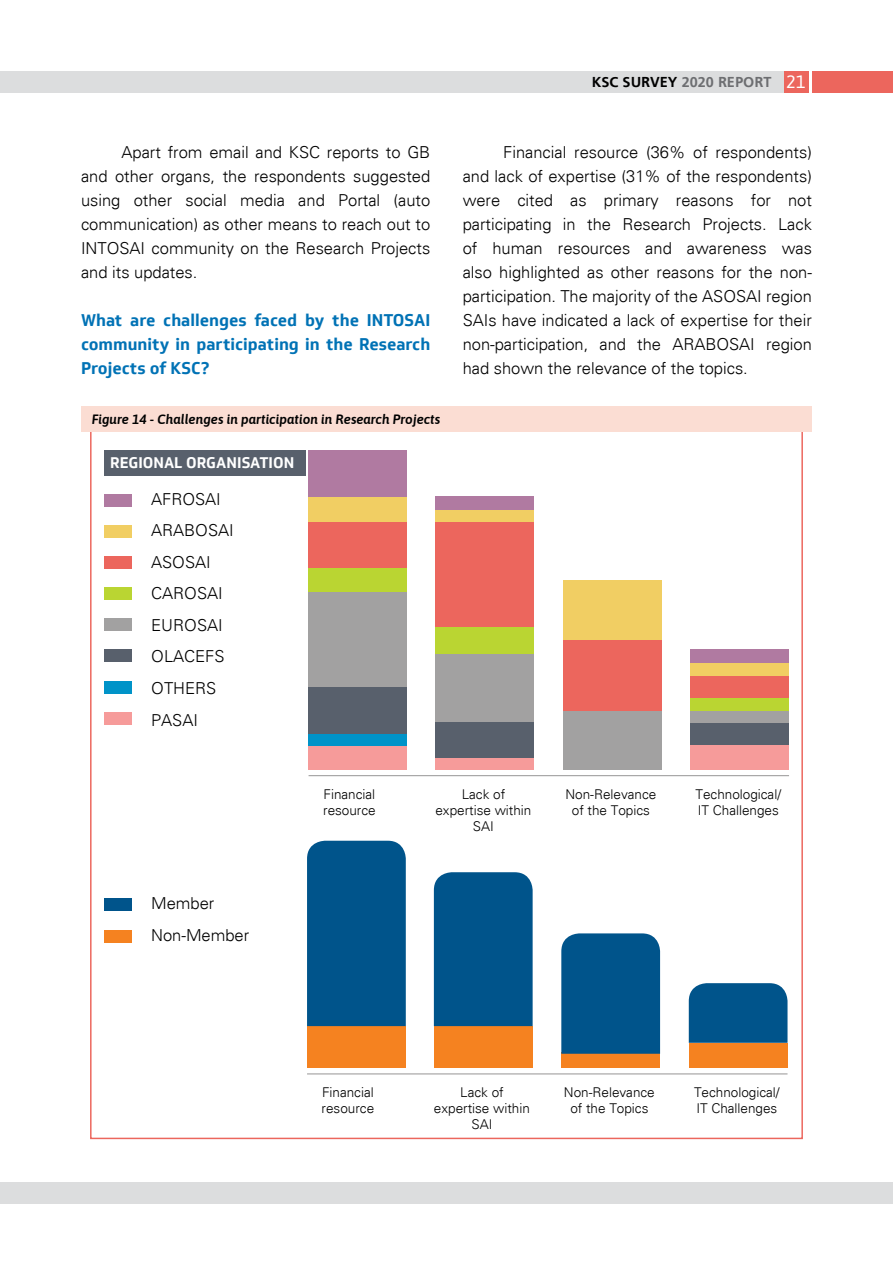
<style>
.page{position:relative;width:893px;height:1263px;background:#fff}
.page>*{position:absolute;margin:0;border:0;box-sizing:border-box;transform-origin:0 0}
.t1{font:300 16.5px/24px "Univers";color:#000;text-align:justify}
.t2{font:700 16.5px/24px "Soleto";color:#0072b5;text-align:justify}
.t3{font:700 15px "Frugal Sans";color:#6d6e71}
.t4{font:700 15px "Soleto";color:#fff}
.t5{font:300 13.5px/16.2px "Univers";color:#000}
.t6{font:italic 600 13.5px "Asap";color:#000}
.s1{color:#000}
.s2{font-family:"Asap";font-weight:400;font-size:18px;color:#fff}
</style>
<div class="page">
<div style="left:0;top:1182px;width:893px;height:22px;background:#dcddde"></div>
<div style="left:769px;top:72px;width:40px;height:21px;background:#ec665d"></div>
<div style="left:812px;top:72px;width:81px;height:21px;background:#ec665d"></div>
<div style="left:0;top:72px;width:783px;height:21px;background:#dcddde"></div>
<div style="left:104px;top:494px;width:27px;height:12px;background:#b07aa1"></div>
<div style="left:104px;top:525px;width:27px;height:13px;background:#f1ce63"></div>
<div style="left:104px;top:556px;width:27px;height:13px;background:#ec665d"></div>
<div style="left:104px;top:587px;width:27px;height:13px;background:#bad532"></div>
<div style="left:104px;top:618px;width:27px;height:13px;background:#a2a1a1"></div>
<div style="left:104px;top:649px;width:27px;height:13px;background:#58606c"></div>
<div style="left:104px;top:681px;width:27px;height:12px;background:#0093c8"></div>
<div style="left:104px;top:712px;width:27px;height:13px;background:#f69b9a"></div>
<div style="left:104px;top:450px;width:201px;height:26px;background:#58606c"></div>
<hr style="left:309px;top:775px;width:480px;height:1px;background:#a2a1a1">
<div style="left:309px;top:745px;width:98px;height:24px;background:#f69b9a"></div>
<div style="left:435px;top:757px;width:99px;height:12px;background:#f69b9a"></div>
<div style="left:563px;top:710px;width:99px;height:59px;background:#a2a1a1"></div>
<div style="left:690px;top:745px;width:99px;height:24px;background:#f69b9a"></div>
<div style="left:690px;top:722px;width:99px;height:23px;background:#58606c"></div>
<div style="left:690px;top:711px;width:99px;height:11px;background:#a2a1a1"></div>
<div style="left:690px;top:698px;width:99px;height:13px;background:#bad532"></div>
<div style="left:690px;top:675px;width:99px;height:23px;background:#ec665d"></div>
<div style="left:690px;top:663px;width:99px;height:12px;background:#f1ce63"></div>
<div style="left:690px;top:649px;width:99px;height:14px;background:#b07aa1"></div>
<div style="left:563px;top:639px;width:99px;height:72px;background:#ec665d"></div>
<div style="left:563px;top:580px;width:99px;height:59px;background:#f1ce63"></div>
<div style="left:435px;top:722px;width:99px;height:35px;background:#58606c"></div>
<div style="left:435px;top:652px;width:99px;height:70px;background:#a2a1a1"></div>
<div style="left:435px;top:627px;width:99px;height:27px;background:#bad532"></div>
<div style="left:435px;top:522px;width:99px;height:105px;background:#ec665d"></div>
<div style="left:435px;top:508px;width:99px;height:14px;background:#f1ce63"></div>
<div style="left:435px;top:496px;width:99px;height:14px;background:#b07aa1"></div>
<div style="left:309px;top:733px;width:98px;height:12px;background:#0093c8"></div>
<div style="left:309px;top:687px;width:98px;height:47px;background:#58606c"></div>
<div style="left:309px;top:591px;width:98px;height:96px;background:#a2a1a1"></div>
<div style="left:309px;top:568px;width:98px;height:23px;background:#bad532"></div>
<div style="left:309px;top:522px;width:98px;height:46px;background:#ec665d"></div>
<div style="left:309px;top:496px;width:98px;height:26px;background:#f1ce63"></div>
<div style="left:309px;top:450px;width:98px;height:46px;background:#b07aa1"></div>
<hr style="left:307px;top:1073px;width:480px;height:1px;background:#a2a1a1">
<div style="left:307px;top:1026px;width:99px;height:42px;background:#f58220"></div>
<div style="left:307px;top:841px;width:99px;height:185px;background:#00548b"></div>
<div style="left:434px;top:1026px;width:99px;height:42px;background:#f58220"></div>
<div style="left:434px;top:872px;width:99px;height:154px;background:#00548b"></div>
<div style="left:561px;top:1052px;width:99px;height:16px;background:#f58220"></div>
<div style="left:561px;top:933px;width:99px;height:121px;background:#00548b"></div>
<div style="left:689px;top:1043px;width:98px;height:25px;background:#f58220"></div>
<div style="left:689px;top:983px;width:98px;height:60px;background:#00548b"></div>
<div style="left:104px;top:898px;width:27px;height:13px;background:#00548b"></div>
<div style="left:104px;top:929px;width:27px;height:13px;background:#f58220"></div>
<div style="left:81px;top:406px;width:731px;height:26px;background:#fbddd3"></div>
<p class="t1" style="left:81px;top:140px;width:351px;text-indent:41px">Apart from email and KSC reports to GB and other organs, the respondents suggested using other social media and Portal (auto communication) as other means to reach out to INTOSAI community on the Research Projects and its updates.</p>
<p class="t2" style="left:81px;top:308px;width:351px">What are challenges faced by the INTOSAI community in participating in the Research Projects of KSC?</p>
<p class="t6" style="left:92px;top:410px;width:350px">Figure 14 - Challenges in participation in Research Projects</p>
<p class="t4" style="left:110px;top:453px;width:186px">REGIONAL ORGANISATION</p>
<p class="t1" style="left:151px;top:483px;width:84px;line-height:31.5px;text-align:left">AFROSAI<br>ARABOSAI<br>ASOSAI<br>CAROSAI<br>EUROSAI<br>OLACEFS<br>OTHERS<br>PASAI</p>
<p class="t3" style="left:592px;top:74px;width:215px"><span class="s1">KSC SURVEY</span> 2020 REPORT <span class="s2">21</span></p>
<p class="t1" style="left:463px;top:140px;width:351px;text-indent:41px">Financial resource (36% of respondents) and lack of expertise (31% of the respondents) were cited as primary reasons for not participating in the Research Projects. Lack of human resources and awareness was also highlighted as other reasons for the non&shy;participation. The majority of the ASOSAI region SAIs have indicated a lack of expertise for their non-participation, and the ARABOSAI region had shown the relevance of the topics.</p>
<p class="t1" style="left:151px;top:888px;width:100px;line-height:31.5px">Member<br>Non-Member</p>
<p class="t5" style="left:323px;top:786px;width:54px">Financial resource</p>
<p class="t5" style="left:435px;top:786px;width:98px;text-align:center">Lack of expertise within<br>SAI</p>
<p class="t5" style="left:565px;top:786px;width:92px;text-align:center">Non-Relevance of the Topics</p>
<p class="t5" style="left:696px;top:786px;width:87px">Technological/<br>IT Challenges</p>
<p class="t5" style="left:322px;top:1084px;width:54px">Financial resource</p>
<p class="t5" style="left:434px;top:1084px;width:98px;text-align:center">Lack of expertise within<br>SAI</p>
<p class="t5" style="left:564px;top:1084px;width:92px;text-align:center">Non-Relevance of the Topics</p>
<p class="t5" style="left:694px;top:1084px;width:87px">Technological/<br>IT Challenges</p>
</div>
